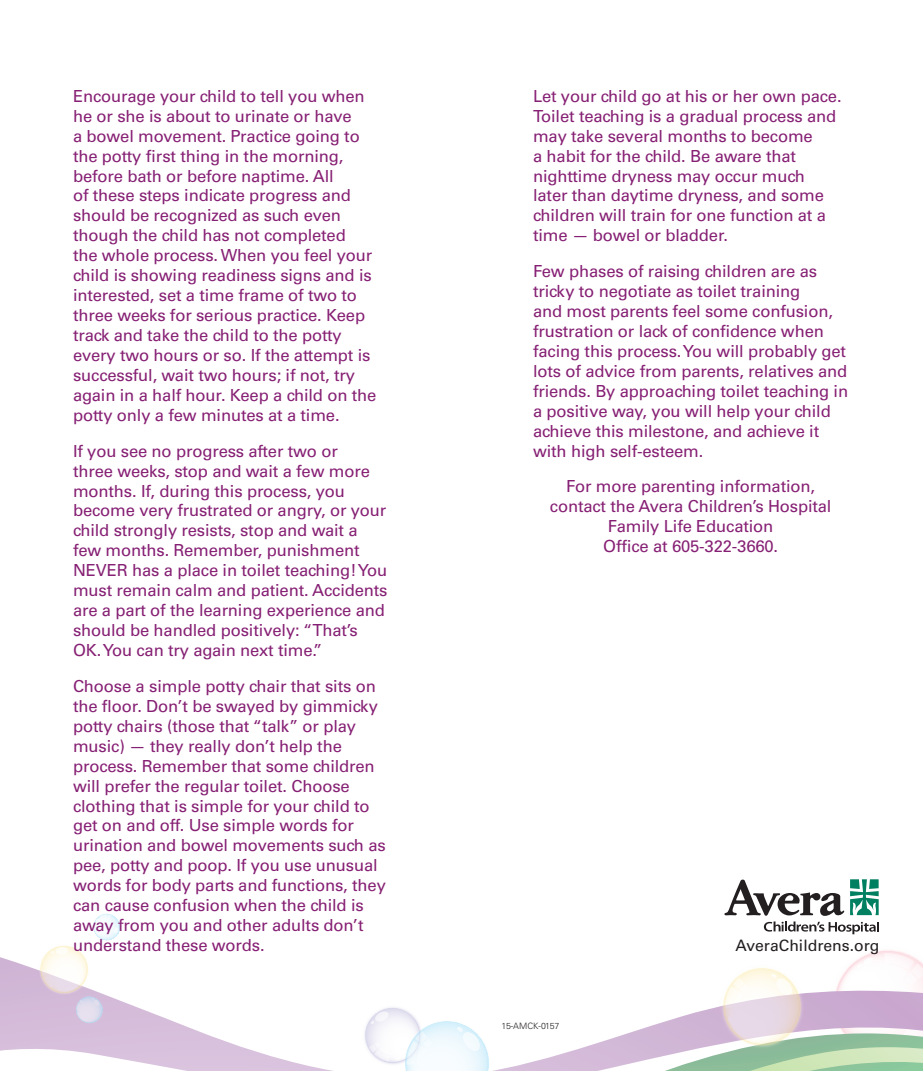
<style>
.page{position:relative;width:923px;height:1071px;background:#fff}
.page>*{position:absolute;margin:0;border:0;box-sizing:border-box;transform-origin:0 0}
.Paragraph{font:16.62px/19.9px "Univers";letter-spacing:-.01em;color:#862074}
.t1{font:15.75px "Univers";color:#231f20}
.t2{font:300 8.75px "Univers";color:#231f20}
</style>
<div class="page">
<svg style="left:0;top:879px;width:922px;height:192px"></svg>
<p class="Paragraph" style="left:73px;top:86px;width:305px">Encourage your child to tell you when he or she is about to urinate or have<br>a bowel movement. Practice going to the potty first thing in the morning, before bath or before naptime. All<br>of these steps indicate progress and should be recognized as such even though the child has not completed<br>the whole process. When you feel your child is showing readiness signs and is interested, set a time frame of two to three weeks for serious practice. Keep track and take the child to the potty every two hours or so. If the attempt is successful, wait two hours; if not, try again in a half hour. Keep a child on the potty only a few minutes at a time.</p>
<p class="Paragraph" style="left:73px;top:441px;width:316px">If you see no progress after two or<br>three weeks, stop and wait a few more months. If, during this process, you become very frustrated or angry, or your child strongly resists, stop and wait a few months. Remember, punishment NEVER has a place in toilet teaching! You must remain calm and patient. Accidents are a part of the learning experience and should be handled positively: “That’s OK. You can try again next time.”</p>
<p class="Paragraph" style="left:73px;top:676px;width:314px">Choose a simple potty chair that sits on the floor. Don’t be swayed by gimmicky potty chairs (those that “talk” or play music) — they really don’t help the process. Remember that some children will prefer the regular toilet. Choose clothing that is simple for your child to get on and off. Use simple words for urination and bowel movements such as pee, potty and poop. If you use unusual words for body parts and functions, they can cause confusion when the child is away from you and other adults don’t understand these words.</p>
<p class="Paragraph" style="left:533px;top:86px;width:310px">Let your child go at his or her own pace.<br>Toilet teaching is a gradual process and may take several months to become<br>a habit for the child. Be aware that nighttime dryness may occur much later than daytime dryness, and some children will train for one function at a time — bowel or bladder.</p>
<p class="Paragraph" style="left:533px;top:261px;width:316px">Few phases of raising children are as tricky to negotiate as toilet training<br>and most parents feel some confusion, frustration or lack of confidence when facing this process. You will probably get lots of advice from parents, relatives and friends. By approaching toilet teaching in a positive way, you will help your child achieve this milestone, and achieve it with high self-esteem.</p>
<p class="Paragraph" style="left:549px;top:477px;width:283px;text-align:center">For more parenting information, contact the Avera Children’s Hospital<br>Family Life Education<br>Office at 605-322-3660.</p>
<p class="t2" style="left:501px;top:1021px;width:59px">15-AMCK-0157</p>
<p class="t1" style="left:735px;top:936px;width:145px">AveraChildrens.org</p>
</div>
